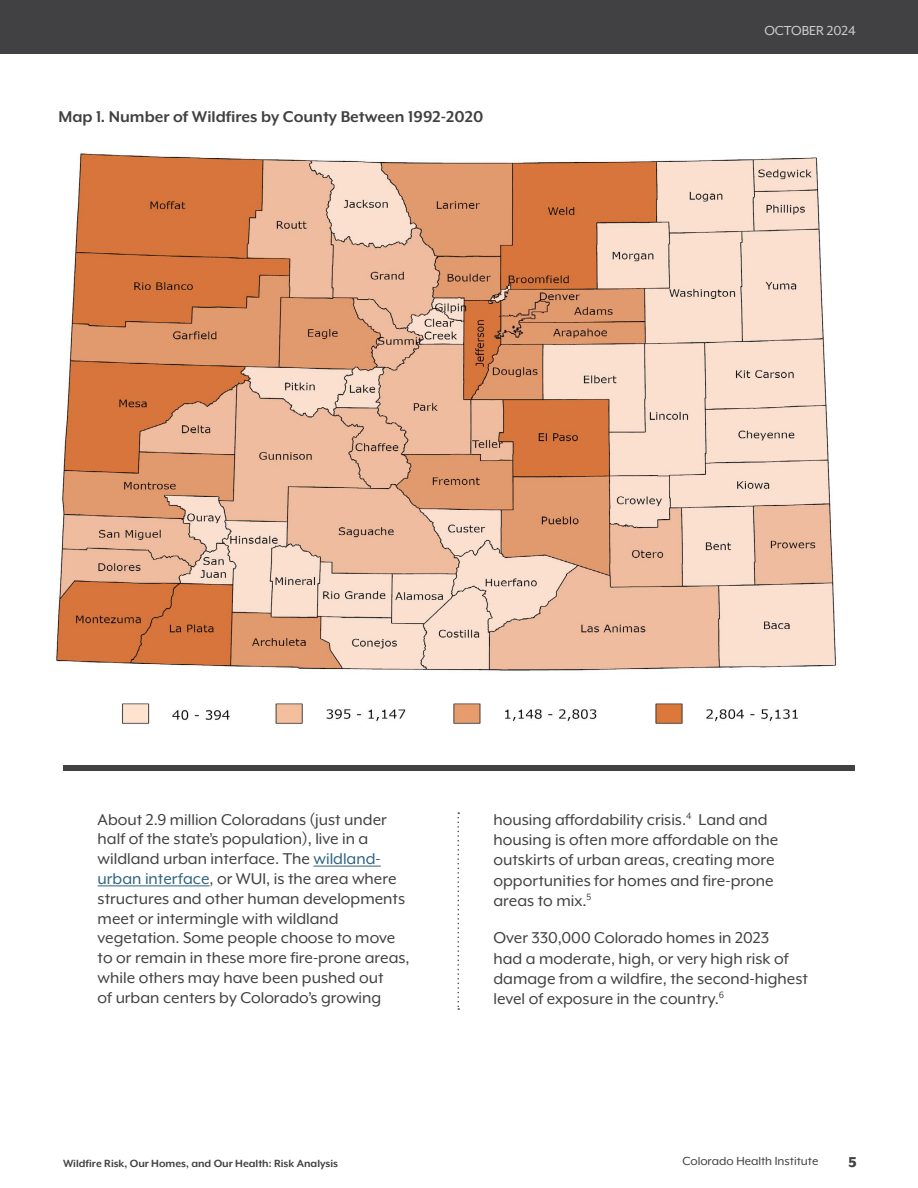
<style>
.page{position:relative;width:918px;height:1188px;background:#fff}
.page>*{position:absolute;margin:0;border:0;box-sizing:border-box;transform-origin:0 0}
.CHI_Body_Copy{font:18px/19.8px "Mr Eaves XL Mod OT";color:#414042}
.CHI_Body_Copy-2{font:700 18px "Mr Eaves XL Mod OT";color:#414042}
.t1{font:800 16.5px "Mr Eaves XL Mod OT";color:#414042}
.t2{font:15px "Mr Eaves XL Mod OT";color:#cccecf}
.t3{font:13.5px "Mr Eaves XL Mod OT";color:#414042}
.t4{font:700 12px "Mr Eaves XL Mod OT";color:#414042}
.s1{color:#2e6380}
</style>
<div class="page">
<div style="left:0;top:0;width:918px;height:54px;background:#414042"></div>
<hr style="left:313px;top:866px;width:68px;height:1px;background:#2e6380">
<hr style="left:98px;top:886px;width:112px;height:1px;background:#2e6380">
<svg style="left:458px;top:812px;width:1px;height:198px"></svg>
<img style="left:55px;top:153px;width:782px;height:518px">
<div style="left:63px;top:765px;width:792px;height:6px;background:#414042"></div>
<img style="left:121px;top:703px;width:677px;height:23px">
<p class="CHI_Body_Copy-2" style="left:58px;top:107px;width:426px">Map 1. Number of Wildfires by County Between 1992-2020</p>
<p class="t2" style="left:764px;top:22px;width:93px">OCTOBER 2024</p>
<p class="CHI_Body_Copy" style="left:98px;top:809px;width:314px">About 2.9 million Coloradans (just under half of the state’s population), live in a wildland urban interface. The <span class="s1">wildland&shy;urban interface</span>, or WUI, is the area where structures and other human developments meet or intermingle with wildland vegetation. Some people choose to move to or remain in these more fire-prone areas, while others may have been pushed out<br>of urban centers by Colorado’s growing</p>
<p class="CHI_Body_Copy" style="left:494px;top:809px;width:286px;line-height:20.4px">housing affordability crisis.<sup>4</sup> Land and housing is often more affordable on the outskirts of urban areas, creating more opportunities for homes and fire-prone areas to mix.<sup>5</sup></p>
<p class="CHI_Body_Copy" style="left:494px;top:928px;width:316px;line-height:20.4px">Over 330,000 Colorado homes in 2023<br>had a moderate, high, or very high risk of damage from a wildfire, the second-highest level of exposure in the country.<sup>6</sup></p>
<p class="t4" style="left:63px;top:1156px;width:277px">Wildfire Risk, Our Homes, and Our Health: Risk Analysis</p>
<p class="t3" style="left:682px;top:1153px;width:138px">Colorado Health Institute</p>
<p class="t1" style="left:848px;top:1153px;width:10px">5</p>
</div>
